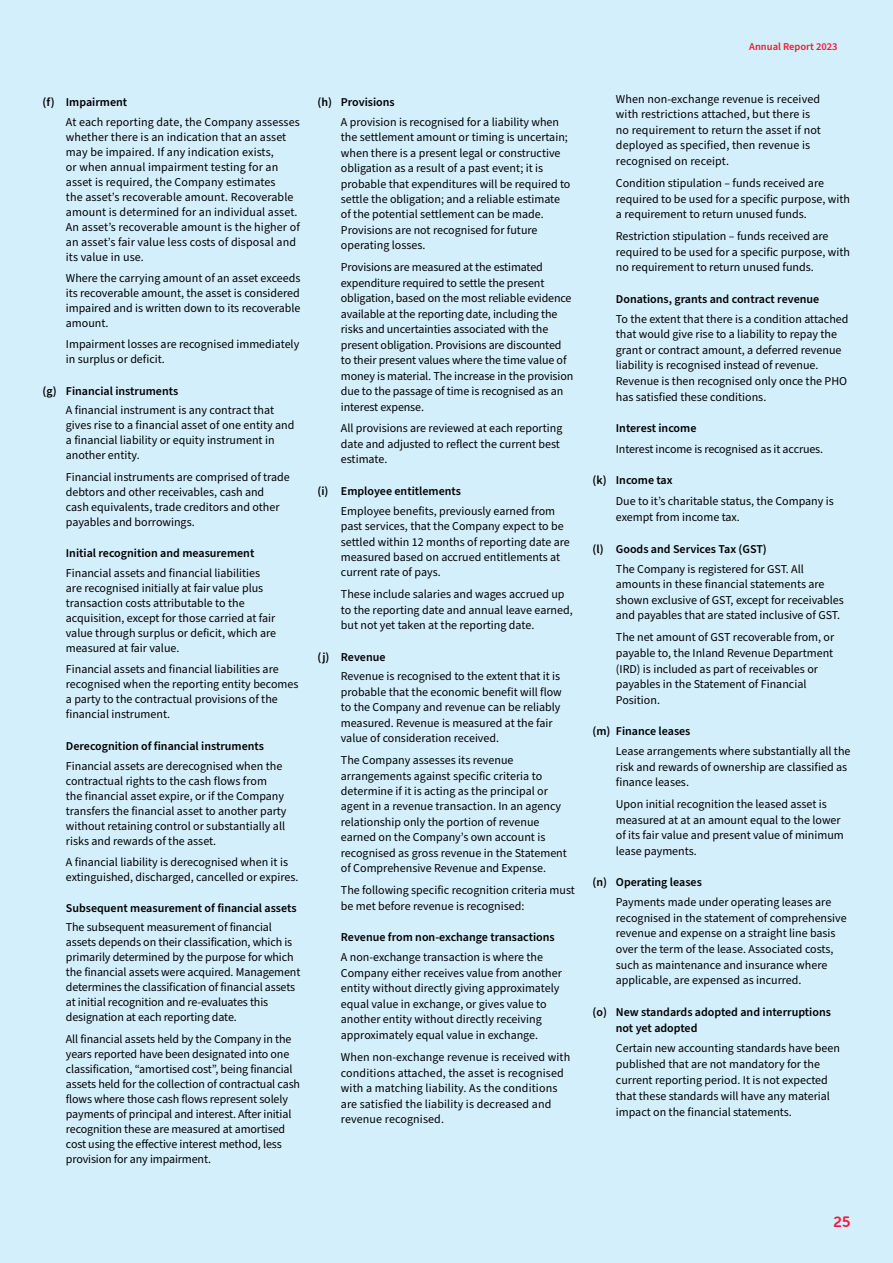
<style>
.page{position:relative;width:893px;height:1263px;background:#d4effc}
.page>*{position:absolute;margin:0;border:0;box-sizing:border-box;transform-origin:0 0}
.t1{font:15px "Museo Sans Rounded 700";color:#ed1a3b}
.t2{font:12px/15px "Source Sans Pro";color:#000}
.t3{font:600 12px/16.5px "Source Sans Pro";color:#000}
.t4{font:600 10.5px "Source Sans Pro";color:#ed1a3b}
</style>
<div class="page">
<p class="t3" style="left:43px;top:94px;width:86px">(f) Impairment</p>
<p class="t2" style="left:66px;top:114px;width:235px">At each reporting date, the Company assesses whether there is an indication that an asset may be impaired. If any indication exists,<br>or when annual impairment testing for an asset is required, the Company estimates<br>the asset’s recoverable amount. Recoverable amount is determined for an individual asset.<br>An asset’s recoverable amount is the higher of an asset’s fair value less costs of disposal and its value in use.</p>
<p class="t2" style="left:66px;top:271px;width:236px;text-align:justify">Where the carrying amount of an asset exceeds its recoverable amount, the asset is considered impaired and is written down to its recoverable amount.</p>
<p class="t2" style="left:66px;top:337px;width:235px">Impairment losses are recognised immediately in surplus or deficit.</p>
<p class="t3" style="left:43px;top:383px;width:137px">(g) Financial instruments</p>
<p class="t2" style="left:66px;top:403px;width:230px">A financial instrument is any contract that gives rise to a financial asset of one entity and a financial liability or equity instrument in another entity.</p>
<p class="t2" style="left:66px;top:470px;width:225px">Financial instruments are comprised of trade debtors and other receivables, cash and cash equivalents, trade creditors and other payables and borrowings.</p>
<p class="t3" style="left:66px;top:545px;width:190px">Initial recognition and measurement</p>
<p class="t2" style="left:66px;top:566px;width:212px">Financial assets and financial liabilities are recognised initially at fair value plus transaction costs attributable to the acquisition, except for those carried at fair value through surplus or deficit, which are measured at fair value.</p>
<p class="t2" style="left:66px;top:662px;width:234px">Financial assets and financial liabilities are recognised when the reporting entity becomes a party to the contractual provisions of the financial instrument.</p>
<p class="t3" style="left:66px;top:738px;width:200px">Derecognition of financial instruments</p>
<p class="t2" style="left:66px;top:758px;width:222px">Financial assets are derecognised when the contractual rights to the cash flows from<br>the financial asset expire, or if the Company transfers the financial asset to another party without retaining control or substantially all risks and rewards of the asset.</p>
<p class="t2" style="left:66px;top:855px;width:234px">A financial liability is derecognised when it is extinguished, discharged, cancelled or expires.</p>
<p class="t3" style="left:66px;top:900px;width:232px">Subsequent measurement of financial assets</p>
<p class="t2" style="left:66px;top:920px;width:236px">The subsequent measurement of financial assets depends on their classification, which is primarily determined by the purpose for which the financial assets were acquired. Management determines the classification of financial assets at initial recognition and re-evaluates this designation at each reporting date.</p>
<p class="t2" style="left:66px;top:1031px;width:236px">All financial assets held by the Company in the years reported have been designated into one classification, “amortised cost”, being financial assets held for the collection of contractual cash flows where those cash flows represent solely payments of principal and interest. After initial recognition these are measured at amortised cost using the effective interest method, less provision for any impairment.</p>
<p class="t3" style="left:317px;top:94px;width:79px">(h) Provisions</p>
<p class="t2" style="left:341px;top:114px;width:231px;line-height:15.5px">A provision is recognised for a liability when the settlement amount or timing is uncertain; when there is a present legal or constructive obligation as a result of a past event; it is probable that expenditures will be required to settle the obligation; and a reliable estimate of the potential settlement can be made.<br>Provisions are not recognised for future operating losses.</p>
<p class="t2" style="left:341px;top:260px;width:234px;line-height:15.5px">Provisions are measured at the estimated expenditure required to settle the present obligation, based on the most reliable evidence available at the reporting date, including the risks and uncertainties associated with the present obligation. Provisions are discounted to their present values where the time value of money is material. The increase in the provision due to the passage of time is recognised as an interest expense.</p>
<p class="t2" style="left:341px;top:421px;width:223px;line-height:15.5px">All provisions are reviewed at each reporting date and adjusted to reflect the current best estimate.</p>
<p class="t3" style="left:317px;top:483px;width:145px">(i) Employee entitlements</p>
<p class="t2" style="left:341px;top:503px;width:230px;line-height:15.5px">Employee benefits, previously earned from past services, that the Company expect to be settled within 12 months of reporting date are measured based on accrued entitlements at current rate of pays.</p>
<p class="t2" style="left:341px;top:587px;width:233px;line-height:15.5px">These include salaries and wages accrued up to the reporting date and annual leave earned, but not yet taken at the reporting date.</p>
<p class="t3" style="left:317px;top:649px;width:70px">(j) Revenue</p>
<p class="t2" style="left:341px;top:669px;width:223px;line-height:15.5px">Revenue is recognised to the extent that it is probable that the economic benefit will flow to the Company and revenue can be reliably measured. Revenue is measured at the fair value of consideration received.</p>
<p class="t2" style="left:341px;top:753px;width:228px;line-height:15.5px">The Company assesses its revenue arrangements against specific criteria to determine if it is acting as the principal or agent in a revenue transaction. In an agency relationship only the portion of revenue earned on the Company’s own account is recognised as gross revenue in the Statement of Comprehensive Revenue and Expense.</p>
<p class="t2" style="left:341px;top:883px;width:235px;line-height:15.6px">The following specific recognition criteria must be met before revenue is recognised:</p>
<p class="t3" style="left:341px;top:929px;width:215px">Revenue from non-exchange transactions</p>
<p class="t2" style="left:341px;top:949px;width:222px;line-height:15.6px">A non-exchange transaction is where the Company either receives value from another entity without directly giving approximately equal value in exchange, or gives value to another entity without directly receiving approximately equal value in exchange.</p>
<p class="t2" style="left:341px;top:1049px;width:231px;line-height:15.6px">When non-exchange revenue is received with conditions attached, the asset is recognised with a matching liability. As the conditions are satisfied the liability is decreased and revenue recognised.</p>
<p class="t4" style="left:749px;top:40px;width:90px">Annual Report 2023</p>
<p class="t2" style="left:616px;top:91px;width:206px;line-height:15.6px">When non-exchange revenue is received with restrictions attached, but there is no requirement to return the asset if not deployed as specified, then revenue is recognised on receipt.</p>
<p class="t2" style="left:616px;top:176px;width:236px;line-height:15.6px">Condition stipulation – funds received are required to be used for a specific purpose, with a requirement to return unused funds.</p>
<p class="t2" style="left:616px;top:229px;width:236px;line-height:15.6px">Restriction stipulation – funds received are required to be used for a specific purpose, with no requirement to return unused funds.</p>
<p class="t3" style="left:616px;top:291px;width:205px">Donations, grants and contract revenue</p>
<p class="t2" style="left:616px;top:311px;width:234px;line-height:15.6px">To the extent that there is a condition attached that would give rise to a liability to repay the grant or contract amount, a deferred revenue liability is recognised instead of revenue.<br>Revenue is then recognised only once the PHO has satisfied these conditions.</p>
<p class="t3" style="left:616px;top:420px;width:82px">Interest income</p>
<p class="t2" style="left:616px;top:442px;width:209px">Interest income is recognised as it accrues.</p>
<p class="t3" style="left:592px;top:472px;width:82px">(k) Income tax</p>
<p class="t2" style="left:616px;top:493px;width:219px;line-height:16.5px">Due to it’s charitable status, the Company is exempt from income tax.</p>
<p class="t3" style="left:592px;top:541px;width:176px">(l) Goods and Services Tax (GST)</p>
<p class="t2" style="left:616px;top:561px;width:229px;line-height:15.6px">The Company is registered for GST. All amounts in these financial statements are shown exclusive of GST, except for receivables and payables that are stated inclusive of GST.</p>
<p class="t2" style="left:616px;top:630px;width:220px;line-height:15.6px">The net amount of GST recoverable from, or payable to, the Inland Revenue Department (IRD) is included as part of receivables or payables in the Statement of Financial Position.</p>
<p class="t3" style="left:592px;top:723px;width:99px">(m) Finance leases</p>
<p class="t2" style="left:616px;top:744px;width:236px;line-height:15.6px">Lease arrangements where substantially all the risk and rewards of ownership are classified as finance leases.</p>
<p class="t2" style="left:616px;top:797px;width:229px;line-height:15.6px">Upon initial recognition the leased asset is measured at at an amount equal to the lower of its fair value and present value of minimum lease payments.</p>
<p class="t3" style="left:592px;top:874px;width:111px">(n) Operating leases</p>
<p class="t2" style="left:616px;top:895px;width:232px;line-height:15.6px">Payments made under operating leases are recognised in the statement of comprehensive revenue and expense on a straight line basis over the term of the lease. Associated costs, such as maintenance and insurance where applicable, are expensed as incurred.</p>
<p class="t3" style="left:616px;top:1004px;width:217px;text-indent:-23px">(o) New standards adopted and interruptions not yet adopted</p>
<p class="t2" style="left:616px;top:1041px;width:226px;line-height:15.9px">Certain new accounting standards have been published that are not mandatory for the current reporting period. It is not expected that these standards will have any material impact on the financial statements.</p>
<p class="t1" style="left:833px;top:1214px;width:18px">25</p>
</div>
